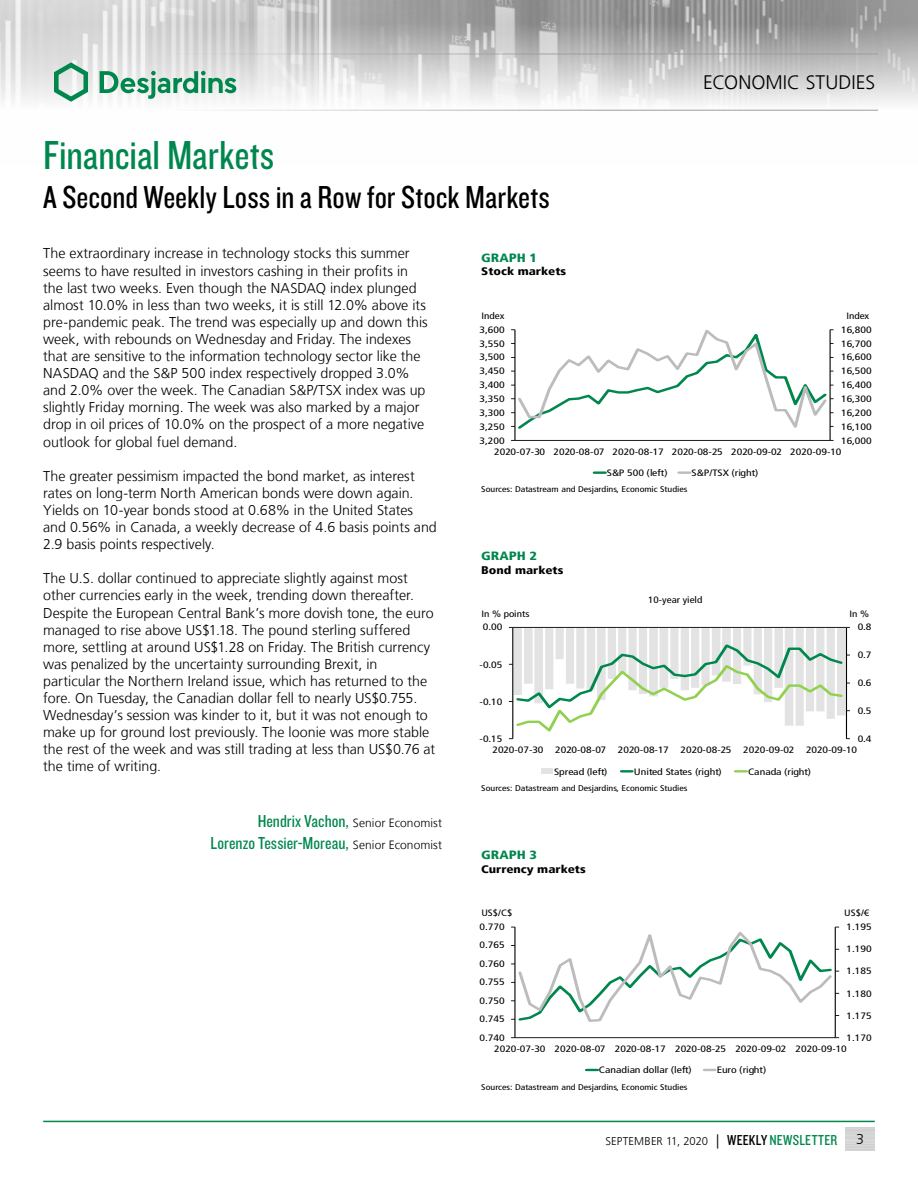
<style>
.page{position:relative;width:918px;height:1188px;background:#fff}
.page>*{position:absolute;margin:0;border:0;box-sizing:border-box;transform-origin:0 0}
.t1{font:42px "Knockout 29 Junior Ltweight";color:#00874e}
.t2{font:33px "Knockout 29 Junior Ltweight";color:#000}
.t3{font:300 19.5px "Frutiger LT";letter-spacing:.005em;color:#000}
.t4{font:18px "Knockout 29 Junior Ltweight";color:#00874e}
.t5{font:300 14.25px/17.1px "Frutiger LT";color:#000}
.t6{font:300 12px "Frutiger LT";letter-spacing:.01em;color:#000}
.t7{font:900 condensed 12px "Frutiger LT";color:#00874e;scale:1.2 1}
.t8{font:300 11.25px "Frutiger LT";color:#000}
.t9{font:900 condensed 11.1px "Frutiger LT";color:#000;scale:1.2 1}
.t10{font:condensed 9.3px "Frutiger LT";color:#000;scale:1.26 1}
.t11{font:condensed 9.15px "Frutiger LT";color:#000;scale:1.2 1}
.t12{font:condensed 8.25px "Frutiger LT";color:#000;scale:1.2 1}
.s1{font-family:"Knockout 29 Junior Ltweight";font-weight:400;font-size:18px;color:#00874e}
.s2{font-family:"Frutiger LT";font-weight:300;font-size:12px;color:#000}
.s3{font-size:14.25px}
.s4{font-family:"Knockout 29 Junior Ltweight";font-weight:400;font-size:15px}
.s5{font-family:"Knockout 29 Junior Ltweight";font-weight:400;font-size:15px;color:#00874e}
</style>
<div class="page">
<img style="left:0;top:0;width:918px;height:110px">
<hr style="left:0;top:54px;width:878px;height:1px;background:#9d9d9c">
<hr style="left:0;top:110px;width:878px;height:1px;background:#9d9d9c">
<svg style="left:54px;top:62px;width:34px;height:40px"></svg>
<svg style="left:100px;top:71px;width:136px;height:28px"></svg>
<hr style="left:43px;top:1121px;width:832px;height:1px;background:#00874e">
<hr style="left:830px;top:330px;width:1px;height:110px;background:#000">
<hr style="left:515px;top:330px;width:1px;height:110px;background:#000">
<hr style="left:515px;top:440px;width:315px;height:1px;background:#000">
<svg style="left:511px;top:329px;width:323px;height:105px"></svg>
<svg style="left:594px;top:471px;width:11px;height:3px"></svg>
<svg style="left:679px;top:471px;width:11px;height:3px"></svg>
<svg style="left:509px;top:627px;width:341px;height:112px"></svg>
<div style="left:542px;top:769px;width:11px;height:5px;background:#e3e3e3"></div>
<svg style="left:621px;top:770px;width:11px;height:3px"></svg>
<svg style="left:735px;top:770px;width:12px;height:3px"></svg>
<hr style="left:835px;top:927px;width:1px;height:111px;background:#000">
<hr style="left:515px;top:927px;width:1px;height:111px;background:#000">
<hr style="left:515px;top:1037px;width:320px;height:1px;background:#000">
<svg style="left:511px;top:926px;width:328px;height:97px"></svg>
<svg style="left:586px;top:1069px;width:12px;height:2px"></svg>
<svg style="left:704px;top:1069px;width:11px;height:2px"></svg>
<h3 class="t3" style="left:703px;top:72px;width:174px">ECONOMIC STUDIES</h3>
<h1 class="t1" style="left:43px;top:128px;width:233px">Financial Markets</h1>
<h2 class="t2" style="left:43px;top:176px;width:508px">A Second Weekly Loss in a Row for Stock Markets</h2>
<p class="t5" style="left:43px;top:245px;width:386px">The extraordinary increase in technology stocks this summer seems to have resulted in investors cashing in their profits in the last two weeks. Even though the NASDAQ index plunged almost 10.0% in less than two weeks, it is still 12.0% above its pre-pandemic peak. The trend was especially up and down this week, with rebounds on Wednesday and Friday. The indexes that are sensitive to the information technology sector like the NASDAQ and the S&amp;P 500 index respectively dropped 3.0% and 2.0% over the week. The Canadian S&amp;P/TSX index was up slightly Friday morning. The week was also marked by a major drop in oil prices of 10.0% on the prospect of a more negative outlook for global fuel demand.</p>
<p class="t5" style="left:43px;top:468px;width:395px">The greater pessimism impacted the bond market, as interest rates on long-term North American bonds were down again.<br>Yields on 10‑year bonds stood at 0.68% in the United States and 0.56% in Canada, a weekly decrease of 4.6 basis points and 2.9 basis points respectively.</p>
<p class="t5" style="left:43px;top:570px;width:394px">The U.S. dollar continued to appreciate slightly against most other currencies early in the week, trending down thereafter.<br>Despite the European Central Bank’s more dovish tone, the euro managed to rise above US$1.18. The pound sterling suffered more, settling at around US$1.28 on Friday. The British currency was penalized by the uncertainty surrounding Brexit, in particular the Northern Ireland issue, which has returned to the fore. On Tuesday, the Canadian dollar fell to nearly US$0.755.<br>Wednesday’s session was kinder to it, but it was not enough to make up for ground lost previously. The loonie was more stable the rest of the week and was still trading at less than US$0.76 at the time of writing.</p>
<p class="t7" style="left:481px;top:250px;width:48px">GRAPH 1</p>
<p class="t9" style="left:481px;top:265px;width:72px">Stock markets</p>
<p class="t11" style="left:481px;top:310px;width:21px">Index</p>
<p class="t11" style="left:846px;top:310px;width:21px">Index</p>
<p class="t10" style="left:480px;top:324px;width:21px">3,600</p>
<p class="t10" style="left:841px;top:324px;width:26px">16,800</p>
<p class="t10" style="left:480px;top:338px;width:21px">3,550</p>
<p class="t10" style="left:841px;top:338px;width:26px">16,700</p>
<p class="t10" style="left:480px;top:352px;width:21px">3,500</p>
<p class="t10" style="left:841px;top:352px;width:26px">16,600</p>
<p class="t10" style="left:480px;top:366px;width:21px">3,450</p>
<p class="t10" style="left:841px;top:366px;width:26px">16,500</p>
<p class="t10" style="left:480px;top:380px;width:21px">3,400</p>
<p class="t10" style="left:841px;top:380px;width:26px">16,400</p>
<p class="t10" style="left:480px;top:393px;width:21px">3,350</p>
<p class="t10" style="left:841px;top:393px;width:26px">16,300</p>
<p class="t10" style="left:480px;top:407px;width:21px">3,300</p>
<p class="t10" style="left:841px;top:407px;width:26px">16,200</p>
<p class="t10" style="left:480px;top:421px;width:21px">3,250</p>
<p class="t10" style="left:841px;top:421px;width:26px">16,100</p>
<p class="t10" style="left:480px;top:435px;width:21px">3,200</p>
<p class="t10" style="left:841px;top:435px;width:26px">16,000</p>
<p class="t10" style="left:494px;top:447px;width:277px">2020-07-30 2020-08-07 2020-08-17 2020-08-25 2020-09-02 2020-09-10</p>
<p class="t10" style="left:607px;top:467px;width:50px">S&amp;P 500 (left)</p>
<p class="t10" style="left:692px;top:467px;width:55px">S&amp;P/TSX (right)</p>
<p class="t12" style="left:481px;top:485px;width:173px">Sources: Datastream and Desjardins, Economic Studies</p>
<p class="t7" style="left:481px;top:549px;width:48px">GRAPH 2</p>
<p class="t9" style="left:481px;top:563px;width:70px">Bond markets</p>
<p class="t11" style="left:648px;top:595px;width:47px">10-year yield</p>
<p class="t11" style="left:481px;top:609px;width:42px">In % points</p>
<p class="t11" style="left:850px;top:609px;width:18px">In %</p>
<p class="t10" style="left:483px;top:622px;width:17px">0.00</p>
<p class="t10" style="left:858px;top:622px;width:12px">0.8</p>
<p class="t10" style="left:858px;top:650px;width:12px">0.7</p>
<p class="t10" style="left:480px;top:659px;width:20px">-0.05</p>
<p class="t10" style="left:858px;top:677px;width:12px">0.6</p>
<p class="t10" style="left:480px;top:696px;width:20px">-0.10</p>
<p class="t10" style="left:858px;top:705px;width:12px">0.5</p>
<p class="t10" style="left:480px;top:733px;width:20px">-0.15</p>
<p class="t10" style="left:858px;top:733px;width:12px">0.4</p>
<p class="t10" style="left:492px;top:745px;width:42px">2020-07-30</p>
<p class="t10" style="left:555px;top:745px;width:42px">2020-08-07</p>
<p class="t10" style="left:618px;top:745px;width:42px">2020-08-17</p>
<p class="t10" style="left:681px;top:745px;width:42px">2020-08-25</p>
<p class="t10" style="left:743px;top:745px;width:42px">2020-09-02</p>
<p class="t10" style="left:806px;top:745px;width:42px">2020-09-10</p>
<p class="t10" style="left:554px;top:766px;width:44px">Spread (left)</p>
<p class="t10" style="left:634px;top:766px;width:71px">United States (right)</p>
<p class="t10" style="left:748px;top:766px;width:51px">Canada (right)</p>
<p class="t6" style="left:258px;top:816px;width:186px"><span class="s1">Hendrix Vachon,</span> Senior Economist</p>
<p class="t4" style="left:211px;top:831px;width:233px">Lorenzo Tessier-Moreau, <span class="s2">Senior Economist</span></p>
<p class="t12" style="left:481px;top:783px;width:173px">Sources: Datastream and Desjardins, Economic Studies</p>
<p class="t7" style="left:481px;top:848px;width:48px">GRAPH 3</p>
<p class="t9" style="left:481px;top:862px;width:89px">Currency markets</p>
<p class="t11" style="left:481px;top:908px;width:27px">US$/C$</p>
<p class="t11" style="left:844px;top:908px;width:22px">US$/€</p>
<p class="t10" style="left:480px;top:921px;width:21px">0.770</p>
<p class="t10" style="left:480px;top:940px;width:21px">0.765</p>
<p class="t10" style="left:480px;top:958px;width:21px">0.760</p>
<p class="t10" style="left:480px;top:977px;width:21px">0.755</p>
<p class="t10" style="left:480px;top:995px;width:21px">0.750</p>
<p class="t10" style="left:480px;top:1014px;width:21px">0.745</p>
<p class="t10" style="left:480px;top:1032px;width:21px">0.740</p>
<p class="t10" style="left:847px;top:921px;width:21px">1.195</p>
<p class="t10" style="left:847px;top:944px;width:21px">1.190</p>
<p class="t10" style="left:847px;top:966px;width:21px">1.185</p>
<p class="t10" style="left:847px;top:988px;width:21px">1.180</p>
<p class="t10" style="left:847px;top:1010px;width:21px">1.175</p>
<p class="t10" style="left:847px;top:1032px;width:21px">1.170</p>
<p class="t10" style="left:494px;top:1044px;width:281px">2020-07-30 2020-08-07 2020-08-17 2020-08-25 2020-09-02 2020-09-10</p>
<p class="t10" style="left:599px;top:1065px;width:75px">Canadian dollar (left)</p>
<p class="t10" style="left:717px;top:1065px;width:41px">Euro (right)</p>
<p class="t12" style="left:481px;top:1082px;width:173px">Sources: Datastream and Desjardins, Economic Studies</p>
<p class="t8" style="left:605px;top:1135px;width:233px">SEPTEMBER 11, 2020 <span class="s3">|</span> <span class="s4">WEEKLY</span> <span class="s5">NEWSLETTER</span></p>
<p class="t5" style="left:856px;top:1131px;width:9px">3</p>
</div>
